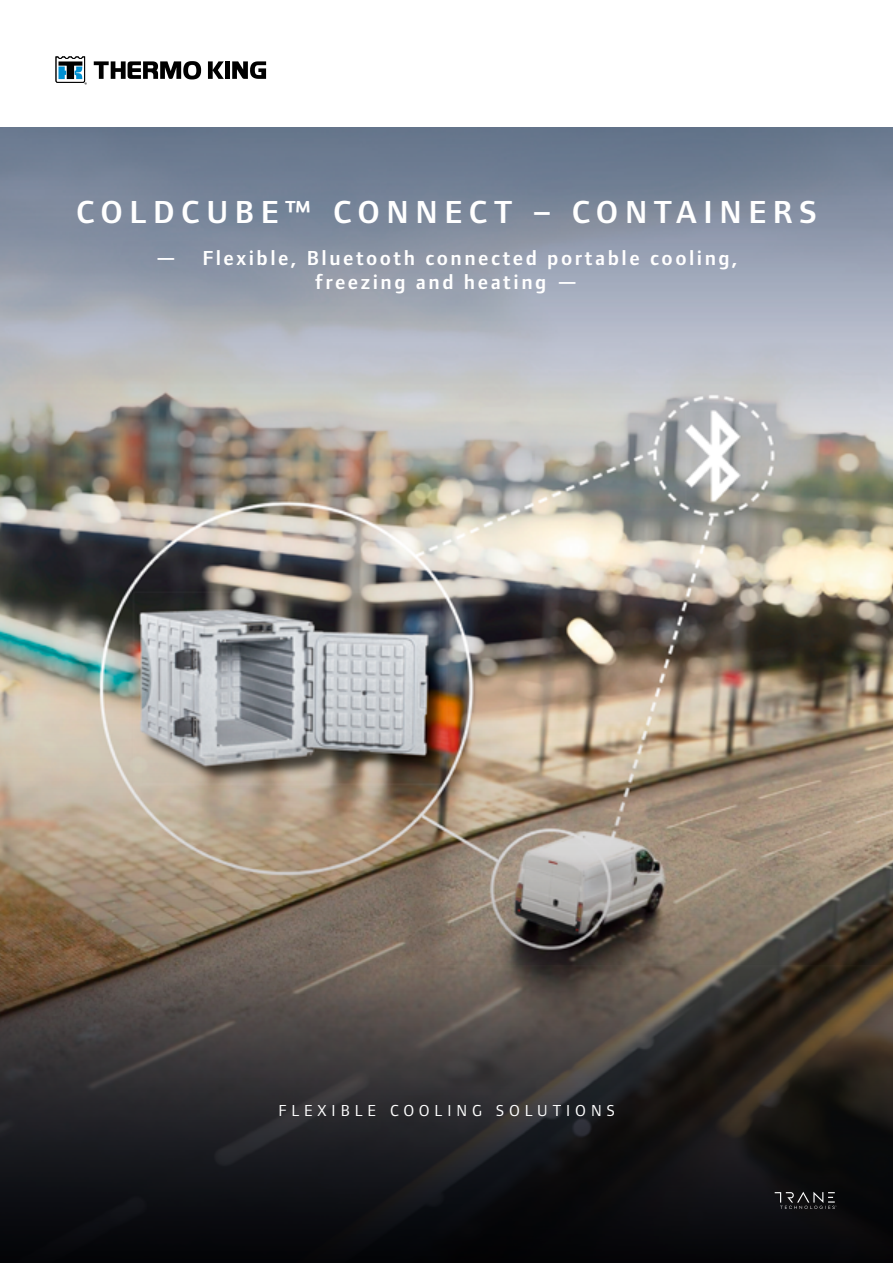
<style>
.page{position:relative;width:893px;height:1263px;background:#fff}
.page>*{position:absolute;margin:0;border:0;box-sizing:border-box;transform-origin:0 0}
.t1{font:600 33px "Foundry Form Sans";letter-spacing:.2em;color:#fff}
.t2{font:600 21px/24px "Foundry Form Sans";letter-spacing:.12em;color:#fff;text-align:center}
.t3{font:16.5px "Foundry Form Sans";letter-spacing:.3em;color:#fff}
</style>
<div class="page">
<img style="left:0;top:128px;width:893px;height:518px">
<img style="left:0;top:646px;width:893px;height:617px">
<svg style="left:94px;top:61px;width:107px;height:18px"></svg>
<svg style="left:208px;top:61px;width:16px;height:18px"></svg>
<div style="left:225px;top:61px;width:5px;height:18px;background:#000"></div>
<svg style="left:232px;top:61px;width:34px;height:18px"></svg>
<svg style="left:56px;top:56px;width:31px;height:29px"></svg>
<svg style="left:775px;top:1192px;width:61px;height:17px"></svg>
<h1 class="t1" style="left:76px;top:193px;width:742px">COLDCUBE™ CONNECT – CONTAINERS</h1>
<p class="t2" style="left:155px;top:246px;width:584px">— Flexible, Bluetooth connected portable cooling, freezing and heating —</p>
<p class="t3" style="left:278px;top:1101px;width:338px">FLEXIBLE COOLING SOLUTIONS</p>
</div>
